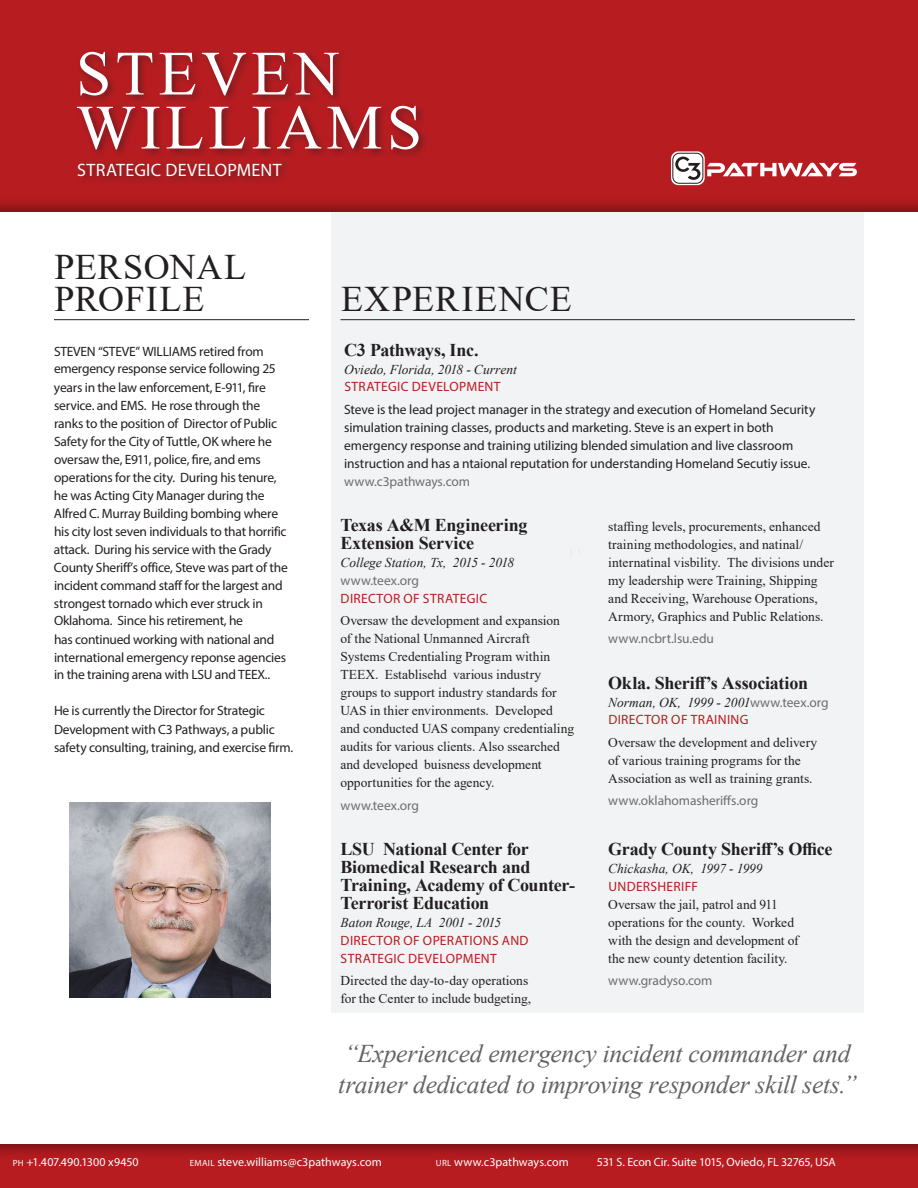
<style>
.page{position:relative;width:918px;height:1188px;background:#fff}
.page>*{position:absolute;margin:0;border:0;box-sizing:border-box;transform-origin:0 0}
.t1{font:63px/54px "Times New Roman";letter-spacing:.07em;color:#fff}
.Main_headings{font:36px/31.5px "Times New Roman";letter-spacing:.025em;color:#231f20}
.Big_quote{font:italic 25.5px/31.5px "Times New Roman";letter-spacing:-.01em;color:#636366}
.EXP__Company_name{font:700 18px/18px "Times New Roman";letter-spacing:-.015em;color:#231f20}
.t2{font:18px "Myriad Pro";letter-spacing:.015em;color:#fff}
.body_text{font:13.5px/18px "Myriad Pro";letter-spacing:-.015em;color:#231f20}
.EXP__job_title{font:13.5px/18px "Times New Roman";color:#231f20}
.EXP__Location___Date{font:italic 13.5px "Times New Roman";letter-spacing:-.005em;color:#231f20}
.EXP__job_title-2{font:13.5px/18px "Myriad Pro";letter-spacing:.03em;color:#b61c20}
.EXP__website_sample{font:13.5px "Myriad Pro";letter-spacing:-.005em;color:#6c6d70}
.EXP__job_title-3{font:13.5px "Myriad Pro";letter-spacing:-.005em;color:#6c6d70}
.EXP__Location___Date-2{font:13.5px "Myriad Pro";letter-spacing:.025em;color:#b61c20}
.t3{font:12px "Myriad Pro";color:#fff}
.s1{font-family:"Myriad Pro";font-style:normal;color:#6c6d70}
.s2{font-size:9px}
</style>
<div class="page">
<div style="left:332px;top:81px;width:532px;height:931px;background:#f2f3f4"></div>
<hr style="left:54px;top:319px;width:255px;height:1px;background:#231f20">
<hr style="left:340px;top:319px;width:515px;height:1px;background:#231f20">
<div style="left:0;top:1142px;width:918px;height:46px;background:#231f20;opacity:.4"></div>
<div style="left:0;top:0;width:918px;height:213px;background:#b61c20"></div>
<div style="left:74px;top:49px;width:355px;height:136px;background:#231f20;opacity:.5"></div>
<svg style="left:707px;top:163px;width:150px;height:14px"></svg>
<svg style="left:671px;top:151px;width:34px;height:34px"></svg>
<div style="left:672px;top:153px;width:31px;height:31px;border:1px solid #231f20;border-radius:6px"></div>
<svg style="left:675px;top:157px;width:25px;height:23px"></svg>
<img style="left:70px;top:802px;width:201px;height:196px">
<h1 class="t1" style="left:76px;top:44px;width:347px">STEVEN<br>WILLIAMS</h1>
<h3 class="t2" style="left:77px;top:158px;width:206px">STRATEGIC DEVELOPMENT</h3>
<p class="Main_headings" style="left:55px;top:250px;width:193px">PERSONAL<br>PROFILE</p>
<p class="body_text" style="left:54px;top:342px;width:235px">STEVEN “STEVE” WILLIAMS retired from emergency response service following 25 years in the law enforcement, E-911, fire service. and EMS. He rose through the ranks to the position of Director of Public Safety for the City of Tuttle, OK where he oversaw the, E911, police, fire, and ems operations for the city. During his tenure, he was Acting City Manager during the Alfred C. Murray Building bombing where his city lost seven individuals to that horrific attack. During his service with the Grady County Sheriff’s office, Steve was part of the incident command staff for the largest and strongest tornado which ever struck in Oklahoma. Since his retirement, he<br>has continued working with national and international emergency reponse agencies in the training arena with LSU and TEEX..</p>
<p class="body_text" style="left:54px;top:701px;width:241px">He is currently the Director for Strategic<br>Development with C3 Pathways, a public safety consulting, training, and exercise firm.</p>
<p class="Main_headings" style="left:341px;top:282px;width:232px">EXPERIENCE</p>
<p class="EXP__Company_name" style="left:344px;top:340px;width:136px">C3 Pathways, Inc.</p>
<p class="EXP__Location___Date" style="left:344px;top:360px;width:174px">Oviedo, Florida, 2018 - Current</p>
<p class="EXP__job_title-2" style="left:344px;top:378px;width:158px">STRATEGIC DEVELOPMENT</p>
<p class="body_text" style="left:344px;top:400px;width:473px">Steve is the lead project manager in the strategy and execution of Homeland Security simulation training classes, products and marketing. Steve is an expert in both emergency response and training utilizing blended simulation and live classroom instruction and has a ntaional reputation for understanding Homeland Secutiy issue.</p>
<p class="EXP__website_sample" style="left:344px;top:473px;width:127px">www.c3pathways.com</p>
<p class="EXP__Company_name" style="left:340px;top:515px;width:189px">Texas A&amp;M Engineering<br>Extension Service</p>
<p class="EXP__Location___Date" style="left:340px;top:553px;width:175px">College Station, Tx, 2015 - 2018</p>
<p class="EXP__website_sample" style="left:340px;top:572px;width:80px">www.teex.org</p>
<p class="EXP__job_title-2" style="left:341px;top:589px;width:148px">DIRECTOR OF STRATEGIC</p>
<p class="EXP__job_title" style="left:340px;top:612px;width:235px">Oversaw the development and expansion<br>of the National Unmanned Aircraft Systems Credentialing Program within TEEX. Establisehd various industry groups to support industry standards for UAS in thier environments. Developed and conducted UAS company credentialing audits for various clients. Also ssearched and developed buisness development opportunities for the agency.</p>
<p class="EXP__website_sample" style="left:340px;top:797px;width:80px">www.teex.org</p>
<p class="EXP__Company_name" style="left:340px;top:839px;width:236px">LSU National Center for<br>Biomedical Research and<br>Training, Academy of Counter-<br>Terrorist Education</p>
<p class="EXP__Location___Date" style="left:340px;top:913px;width:162px">Baton Rouge, LA 2001 - 2015</p>
<p class="EXP__job_title-2" style="left:341px;top:931px;width:189px">DIRECTOR OF OPERATIONS AND<br>STRATEGIC DEVELOPMENT</p>
<p class="EXP__job_title" style="left:340px;top:972px;width:192px">Directed the day-to-day operations for the Center to include budgeting,</p>
<p class="EXP__job_title" style="left:608px;top:517px;width:227px">staffing levels, procurements, enhanced training methodologies, and natinal/ internatinal visbility. The divisions under my leadership were Training, Shipping and Receiving, Warehouse Operations, Armory, Graphics and Public Relations.</p>
<p class="EXP__website_sample" style="left:608px;top:631px;width:107px">www.ncbrt.lsu.edu</p>
<p class="EXP__Company_name" style="left:608px;top:673px;width:201px">Okla. Sheriff’s Association</p>
<p class="EXP__Location___Date" style="left:608px;top:693px;width:222px">Norman, OK, 1999 - 2001<span class="s1">www.teex.org</span></p>
<p class="EXP__job_title-2" style="left:608px;top:711px;width:142px">DIRECTOR OF TRAINING</p>
<p class="EXP__job_title" style="left:608px;top:733px;width:211px">Oversaw the development and delivery of various training programs for the<br>Association as well as training grants.</p>
<p class="EXP__job_title-3" style="left:608px;top:793px;width:152px">www.oklahomasheriffs.org</p>
<p class="EXP__Company_name" style="left:608px;top:839px;width:226px">Grady County Sheriff’s Office</p>
<p class="EXP__Location___Date" style="left:608px;top:859px;width:156px">Chickasha, OK, 1997 - 1999</p>
<p class="EXP__Location___Date-2" style="left:608px;top:878px;width:91px">UNDERSHERIFF</p>
<p class="EXP__job_title" style="left:608px;top:895px;width:192px">Oversaw the jail, patrol and 911 operations for the county. Worked with the design and development of the new county detention facility.</p>
<p class="EXP__job_title-3" style="left:608px;top:973px;width:106px">www.gradyso.com</p>
<p class="Big_quote" style="left:338px;top:1037px;width:520px">“Experienced emergency incident commander and trainer dedicated to improving responder skill sets.”</p>
<p class="t3" style="left:13px;top:1154px;width:127px"><span class="s2">PH</span> +1.407.490.1300 x9450</p>
<p class="t3" style="left:190px;top:1154px;width:194px"><span class="s2">EMAIL</span> steve.williams@c3pathways.com</p>
<p class="t3" style="left:436px;top:1154px;width:135px"><span class="s2">URL</span> www.c3pathways.com</p>
<p class="t3" style="left:597px;top:1154px;width:240px">531 S. Econ Cir. Suite 1015, Oviedo, FL 32765, USA</p>
</div>
